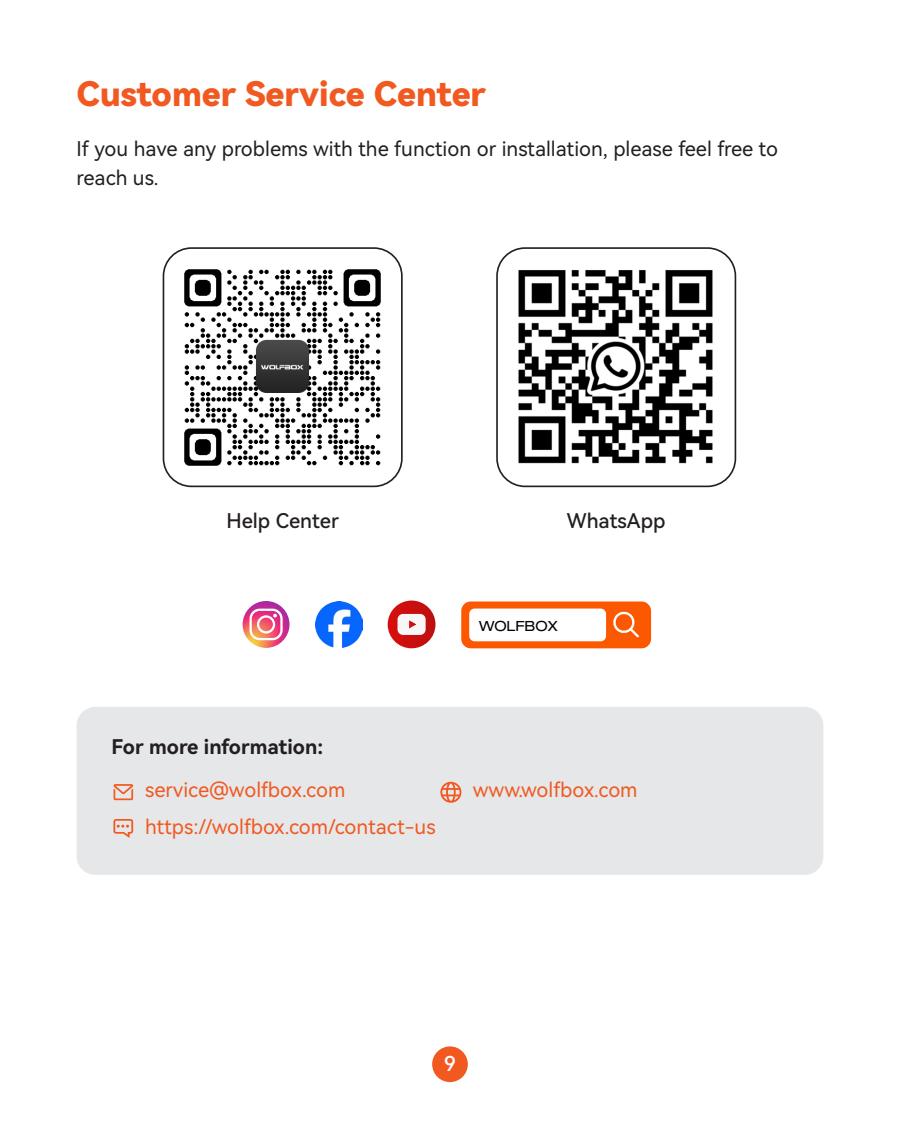
<style>
.page{position:relative;width:900px;height:1123px;background:#fff}
.page>*{position:absolute;margin:0;border:0;box-sizing:border-box;transform-origin:0 0}
.标题-1{font:33.75px "Harmony OS Sans Black";color:#f15921}
.t1{font:20.47px "Harmony OS Sans Medium";color:#fff}
._7_5行文{font:20.25px/29.7px "Harmony OS Sans";color:#231f20}
.t2{font:20.25px "Harmony OS Sans";color:#f15921}
.t3{font:20.25px "Harmony OS Sans Bold";color:#231f20}
.t4{font:20.25px "Harmony OS Sans Medium";color:#231f20}
.t5{font:expanded 13.95px "Helvetica Neue LT Pro";color:#000}
</style>
<div class="page">
<div style="left:432px;top:1046px;width:35px;height:36px;background:#f15921;border-radius:50%"></div>
<img style="left:163px;top:248px;width:239px;height:238px">
<div style="left:163px;top:247px;width:239px;height:240px;border:2px solid #231f20;border-radius:28px"></div>
<img style="left:518px;top:270px;width:195px;height:194px">
<div style="left:496px;top:247px;width:240px;height:240px;border:2px solid #231f20;border-radius:28px"></div>
<svg style="left:242px;top:601px;width:47px;height:47px"></svg>
<svg style="left:249px;top:608px;width:33px;height:32px"></svg>
<svg style="left:387px;top:600px;width:48px;height:48px"></svg>
<div style="left:397px;top:614px;width:28px;height:21px;background:#f7f7f8;border-radius:6px"></div>
<svg style="left:409px;top:620px;width:7px;height:8px"></svg>
<div style="left:461px;top:601px;width:190px;height:47px;background:#fc5800;border-radius:9px"></div>
<div style="left:469px;top:608px;width:137px;height:33px;background:#fff;border-radius:5px"></div>
<svg style="left:613px;top:611px;width:26px;height:27px"></svg>
<img style="left:315px;top:601px;width:47px;height:47px">
<div style="left:77px;top:707px;width:746px;height:168px;background:#e6e7e9;border-radius:19px"></div>
<svg style="left:113px;top:784px;width:20px;height:16px"></svg>
<svg style="left:440px;top:781px;width:21px;height:21px"></svg>
<svg style="left:113px;top:819px;width:20px;height:19px"></svg>
<p class="标题-1" style="left:77px;top:71px;width:411px">Customer Service Center</p>
<p class="_7_5行文" style="left:77px;top:133px;width:703px">If you have any problems with the function or installation, please feel free to reach us.</p>
<p class="t4" style="left:226px;top:506px;width:114px">Help Center</p>
<p class="t4" style="left:566px;top:506px;width:100px">WhatsApp</p>
<p class="t5" style="left:479px;top:617px;width:80px">WOLFBOX</p>
<p class="t3" style="left:112px;top:733px;width:213px">For more information:</p>
<p class="t2" style="left:145px;top:775px;width:202px">service@wolfbox.com</p>
<p class="t2" style="left:145px;top:812px;width:292px">https://wolfbox.com/contact-us</p>
<p class="t2" style="left:472px;top:775px;width:166px">www.wolfbox.com</p>
<p class="t1" style="left:444px;top:1049px;width:13px">9</p>
</div>
